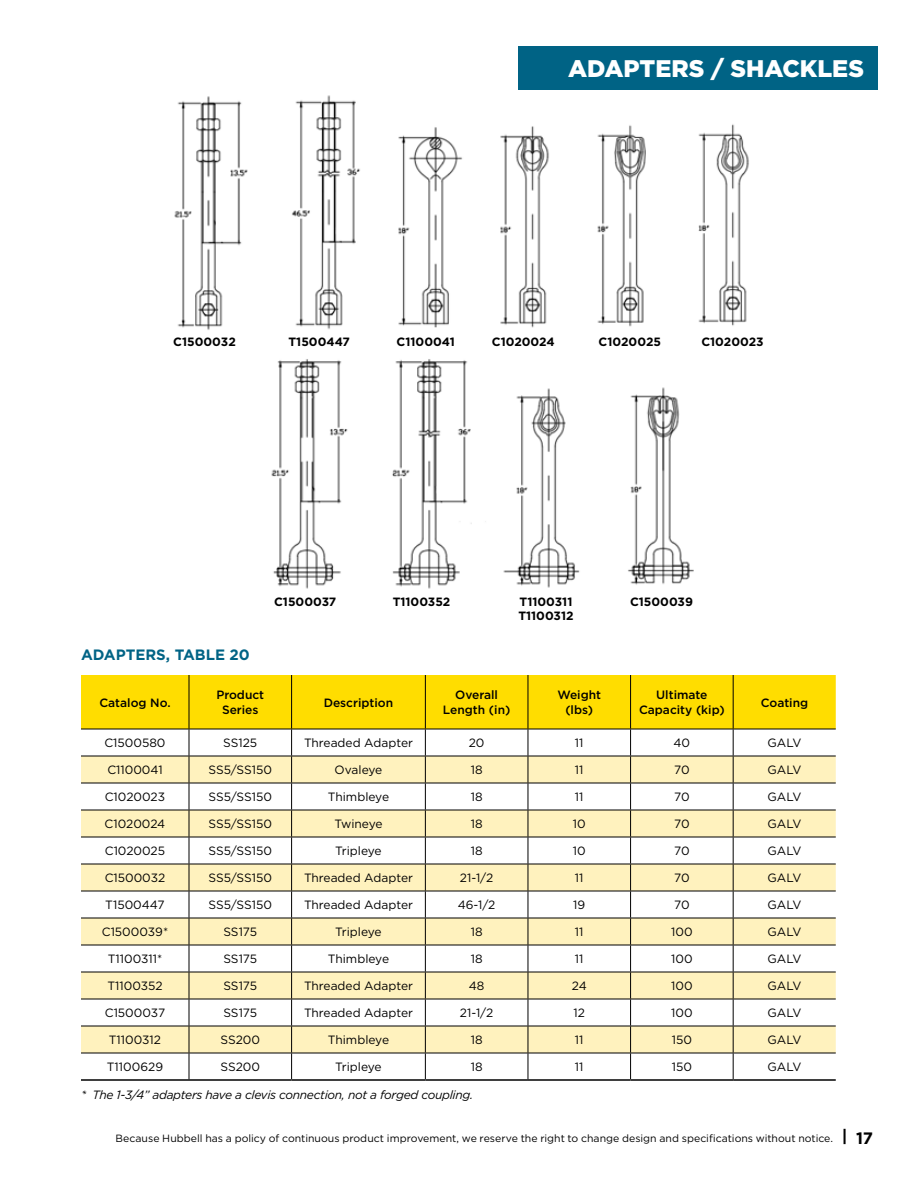
<style>
.page{position:relative;width:918px;height:1188px;background:#fff}
.page>*{position:absolute;margin:0;border:0;box-sizing:border-box;transform-origin:0 0}
.t1{font:900 24px "Gotham";color:#fff}
._03___BODY_COPY__NO{font:700 15px "Gotham";color:#006385}
._08___TABLE_COPY{font:12px "Gotham";color:#000}
._07__TABLE_HEADS__15{font:500 12px/15px "Gotham";color:#000;text-align:center}
._08___TABLE_COPY-2{font:700 12px "Gotham";color:#000}
.t2{font:italic 12px "Gotham";letter-spacing:-.025em;color:#000}
.t3{font:10.5px "Gotham";color:#000}
.s1{font-weight:700;font-size:16.5px}
</style>
<div class="page">
<div style="left:518px;top:46px;width:360px;height:43px;background:#006385"></div>
<svg style="left:81px;top:675px;width:755px;height:404px"></svg>
<hr style="left:81px;top:1079px;width:108px;height:2px;background:#000">
<hr style="left:189px;top:1079px;width:103px;height:2px;background:#000">
<hr style="left:292px;top:1079px;width:133px;height:2px;background:#000">
<hr style="left:425px;top:1079px;width:103px;height:2px;background:#000">
<hr style="left:528px;top:1079px;width:103px;height:2px;background:#000">
<hr style="left:631px;top:1079px;width:102px;height:2px;background:#000">
<hr style="left:733px;top:1079px;width:103px;height:2px;background:#000">
<img style="left:174px;top:95px;width:575px;height:494px">
<p class="t1" style="left:568px;top:52px;width:297px">ADAPTERS / SHACKLES</p>
<p class="_08___TABLE_COPY-2" style="left:173px;top:334px;width:64px">C1500032</p>
<p class="_08___TABLE_COPY-2" style="left:289px;top:334px;width:63px">T1500447</p>
<p class="_08___TABLE_COPY-2" style="left:397px;top:334px;width:60px">C1100041</p>
<p class="_08___TABLE_COPY-2" style="left:492px;top:334px;width:64px">C1020024</p>
<p class="_08___TABLE_COPY-2" style="left:599px;top:334px;width:64px">C1020025</p>
<p class="_08___TABLE_COPY-2" style="left:701px;top:334px;width:64px">C1020023</p>
<p class="_03___BODY_COPY__NO" style="left:81px;top:645px;width:170px">ADAPTERS, TABLE 20</p>
<p class="_08___TABLE_COPY-2" style="left:274px;top:594px;width:64px">C1500037</p>
<p class="_08___TABLE_COPY-2" style="left:393px;top:594px;width:59px">T1100352</p>
<p class="_08___TABLE_COPY-2" style="left:520px;top:594px;width:54px">T1100311</p>
<p class="_08___TABLE_COPY-2" style="left:518px;top:608px;width:57px">T1100312</p>
<p class="_07__TABLE_HEADS__15" style="left:99px;top:695px;width:73px">Catalog No.</p>
<p class="_07__TABLE_HEADS__15" style="left:216px;top:687px;width:49px">Product<br>Series</p>
<p class="_07__TABLE_HEADS__15" style="left:324px;top:695px;width:71px">Description</p>
<p class="_07__TABLE_HEADS__15" style="left:443px;top:687px;width:69px">Overall<br>Length (in)</p>
<p class="_07__TABLE_HEADS__15" style="left:557px;top:687px;width:45px">Weight</p>
<p class="_07__TABLE_HEADS__15" style="left:565px;top:702px;width:29px">(lbs)</p>
<p class="_08___TABLE_COPY-2" style="left:630px;top:594px;width:64px">C1500039</p>
<p class="_07__TABLE_HEADS__15" style="left:656px;top:687px;width:53px">Ultimate</p>
<p class="_07__TABLE_HEADS__15" style="left:639px;top:702px;width:87px">Capacity (kip)</p>
<p class="_07__TABLE_HEADS__15" style="left:761px;top:695px;width:49px">Coating</p>
<p class="_08___TABLE_COPY" style="left:104px;top:735px;width:63px">C1500580</p>
<p class="_08___TABLE_COPY" style="left:223px;top:735px;width:36px">SS125</p>
<p class="_08___TABLE_COPY" style="left:304px;top:735px;width:110px">Threaded Adapter</p>
<p class="_08___TABLE_COPY" style="left:469px;top:735px;width:17px">20</p>
<p class="_08___TABLE_COPY" style="left:575px;top:735px;width:10px">11</p>
<p class="_08___TABLE_COPY" style="left:674px;top:735px;width:18px">40</p>
<p class="_08___TABLE_COPY" style="left:768px;top:735px;width:35px">GALV</p>
<p class="_08___TABLE_COPY" style="left:107px;top:762px;width:57px">C1100041</p>
<p class="_08___TABLE_COPY" style="left:209px;top:762px;width:65px">SS5/SS150</p>
<p class="_08___TABLE_COPY" style="left:335px;top:762px;width:49px">Ovaleye</p>
<p class="_08___TABLE_COPY" style="left:471px;top:762px;width:13px">18</p>
<p class="_08___TABLE_COPY" style="left:575px;top:762px;width:10px">11</p>
<p class="_08___TABLE_COPY" style="left:674px;top:762px;width:17px">70</p>
<p class="_08___TABLE_COPY" style="left:768px;top:762px;width:35px">GALV</p>
<p class="_08___TABLE_COPY" style="left:105px;top:789px;width:62px">C1020023</p>
<p class="_08___TABLE_COPY" style="left:209px;top:789px;width:65px">SS5/SS150</p>
<p class="_08___TABLE_COPY" style="left:328px;top:789px;width:63px">Thimbleye</p>
<p class="_08___TABLE_COPY" style="left:471px;top:789px;width:13px">18</p>
<p class="_08___TABLE_COPY" style="left:575px;top:789px;width:10px">11</p>
<p class="_08___TABLE_COPY" style="left:674px;top:789px;width:17px">70</p>
<p class="_08___TABLE_COPY" style="left:768px;top:789px;width:35px">GALV</p>
<p class="_08___TABLE_COPY" style="left:105px;top:816px;width:62px">C1020024</p>
<p class="_08___TABLE_COPY" style="left:209px;top:816px;width:65px">SS5/SS150</p>
<p class="_08___TABLE_COPY" style="left:334px;top:816px;width:50px">Twineye</p>
<p class="_08___TABLE_COPY" style="left:471px;top:816px;width:13px">18</p>
<p class="_08___TABLE_COPY" style="left:573px;top:816px;width:14px">10</p>
<p class="_08___TABLE_COPY" style="left:674px;top:816px;width:17px">70</p>
<p class="_08___TABLE_COPY" style="left:768px;top:816px;width:35px">GALV</p>
<p class="_08___TABLE_COPY" style="left:105px;top:843px;width:62px">C1020025</p>
<p class="_08___TABLE_COPY" style="left:209px;top:843px;width:65px">SS5/SS150</p>
<p class="_08___TABLE_COPY" style="left:335px;top:843px;width:48px">Tripleye</p>
<p class="_08___TABLE_COPY" style="left:471px;top:843px;width:13px">18</p>
<p class="_08___TABLE_COPY" style="left:573px;top:843px;width:14px">10</p>
<p class="_08___TABLE_COPY" style="left:674px;top:843px;width:17px">70</p>
<p class="_08___TABLE_COPY" style="left:768px;top:843px;width:35px">GALV</p>
<p class="_08___TABLE_COPY" style="left:105px;top:870px;width:62px">C1500032</p>
<p class="_08___TABLE_COPY" style="left:209px;top:870px;width:65px">SS5/SS150</p>
<p class="_08___TABLE_COPY" style="left:304px;top:870px;width:110px">Threaded Adapter</p>
<p class="_08___TABLE_COPY" style="left:460px;top:870px;width:35px">21-1/2</p>
<p class="_08___TABLE_COPY" style="left:575px;top:870px;width:10px">11</p>
<p class="_08___TABLE_COPY" style="left:674px;top:870px;width:17px">70</p>
<p class="_08___TABLE_COPY" style="left:768px;top:870px;width:35px">GALV</p>
<p class="_08___TABLE_COPY" style="left:105px;top:897px;width:61px">T1500447</p>
<p class="_08___TABLE_COPY" style="left:209px;top:897px;width:65px">SS5/SS150</p>
<p class="_08___TABLE_COPY" style="left:304px;top:897px;width:110px">Threaded Adapter</p>
<p class="_08___TABLE_COPY" style="left:458px;top:897px;width:39px">46-1/2</p>
<p class="_08___TABLE_COPY" style="left:573px;top:897px;width:14px">19</p>
<p class="_08___TABLE_COPY" style="left:674px;top:897px;width:17px">70</p>
<p class="_08___TABLE_COPY" style="left:768px;top:897px;width:35px">GALV</p>
<p class="_08___TABLE_COPY" style="left:102px;top:924px;width:68px">C1500039*</p>
<p class="_08___TABLE_COPY" style="left:223px;top:924px;width:35px">SS175</p>
<p class="_08___TABLE_COPY" style="left:335px;top:924px;width:48px">Tripleye</p>
<p class="_08___TABLE_COPY" style="left:471px;top:924px;width:13px">18</p>
<p class="_08___TABLE_COPY" style="left:575px;top:924px;width:10px">11</p>
<p class="_08___TABLE_COPY" style="left:671px;top:924px;width:23px">100</p>
<p class="_08___TABLE_COPY" style="left:768px;top:924px;width:35px">GALV</p>
<p class="_08___TABLE_COPY" style="left:108px;top:951px;width:56px">T1100311*</p>
<p class="_08___TABLE_COPY" style="left:223px;top:951px;width:35px">SS175</p>
<p class="_08___TABLE_COPY" style="left:328px;top:951px;width:63px">Thimbleye</p>
<p class="_08___TABLE_COPY" style="left:471px;top:951px;width:13px">18</p>
<p class="_08___TABLE_COPY" style="left:575px;top:951px;width:10px">11</p>
<p class="_08___TABLE_COPY" style="left:671px;top:951px;width:23px">100</p>
<p class="_08___TABLE_COPY" style="left:768px;top:951px;width:35px">GALV</p>
<p class="_08___TABLE_COPY" style="left:107px;top:978px;width:57px">T1100352</p>
<p class="_08___TABLE_COPY" style="left:223px;top:978px;width:35px">SS175</p>
<p class="_08___TABLE_COPY" style="left:304px;top:978px;width:110px">Threaded Adapter</p>
<p class="_08___TABLE_COPY" style="left:469px;top:978px;width:17px">48</p>
<p class="_08___TABLE_COPY" style="left:572px;top:978px;width:16px">24</p>
<p class="_08___TABLE_COPY" style="left:671px;top:978px;width:23px">100</p>
<p class="_08___TABLE_COPY" style="left:768px;top:978px;width:35px">GALV</p>
<p class="_08___TABLE_COPY" style="left:105px;top:1005px;width:62px">C1500037</p>
<p class="_08___TABLE_COPY" style="left:223px;top:1005px;width:35px">SS175</p>
<p class="_08___TABLE_COPY" style="left:304px;top:1005px;width:110px">Threaded Adapter</p>
<p class="_08___TABLE_COPY" style="left:460px;top:1005px;width:35px">21-1/2</p>
<p class="_08___TABLE_COPY" style="left:574px;top:1005px;width:13px">12</p>
<p class="_08___TABLE_COPY" style="left:671px;top:1005px;width:23px">100</p>
<p class="_08___TABLE_COPY" style="left:768px;top:1005px;width:35px">GALV</p>
<p class="_08___TABLE_COPY" style="left:109px;top:1032px;width:54px">T1100312</p>
<p class="_08___TABLE_COPY" style="left:221px;top:1032px;width:41px">SS200</p>
<p class="_08___TABLE_COPY" style="left:328px;top:1032px;width:63px">Thimbleye</p>
<p class="_08___TABLE_COPY" style="left:471px;top:1032px;width:13px">18</p>
<p class="_08___TABLE_COPY" style="left:575px;top:1032px;width:10px">11</p>
<p class="_08___TABLE_COPY" style="left:672px;top:1032px;width:22px">150</p>
<p class="_08___TABLE_COPY" style="left:768px;top:1032px;width:35px">GALV</p>
<p class="_08___TABLE_COPY" style="left:107px;top:1059px;width:58px">T1100629</p>
<p class="_08___TABLE_COPY" style="left:221px;top:1059px;width:41px">SS200</p>
<p class="_08___TABLE_COPY" style="left:335px;top:1059px;width:48px">Tripleye</p>
<p class="_08___TABLE_COPY" style="left:471px;top:1059px;width:13px">18</p>
<p class="_08___TABLE_COPY" style="left:575px;top:1059px;width:10px">11</p>
<p class="_08___TABLE_COPY" style="left:672px;top:1059px;width:22px">150</p>
<p class="_08___TABLE_COPY" style="left:768px;top:1059px;width:35px">GALV</p>
<p class="t2" style="left:81px;top:1088px;width:394px">* The 1-3/4” adapters have a clevis connection, not a forged coupling.</p>
<p class="t3" style="left:115px;top:1132px;width:759px">Because Hubbell has a policy of continuous product improvement, we reserve the right to change design and specifications without notice. <span class="s1">| 17</span></p>
</div>
